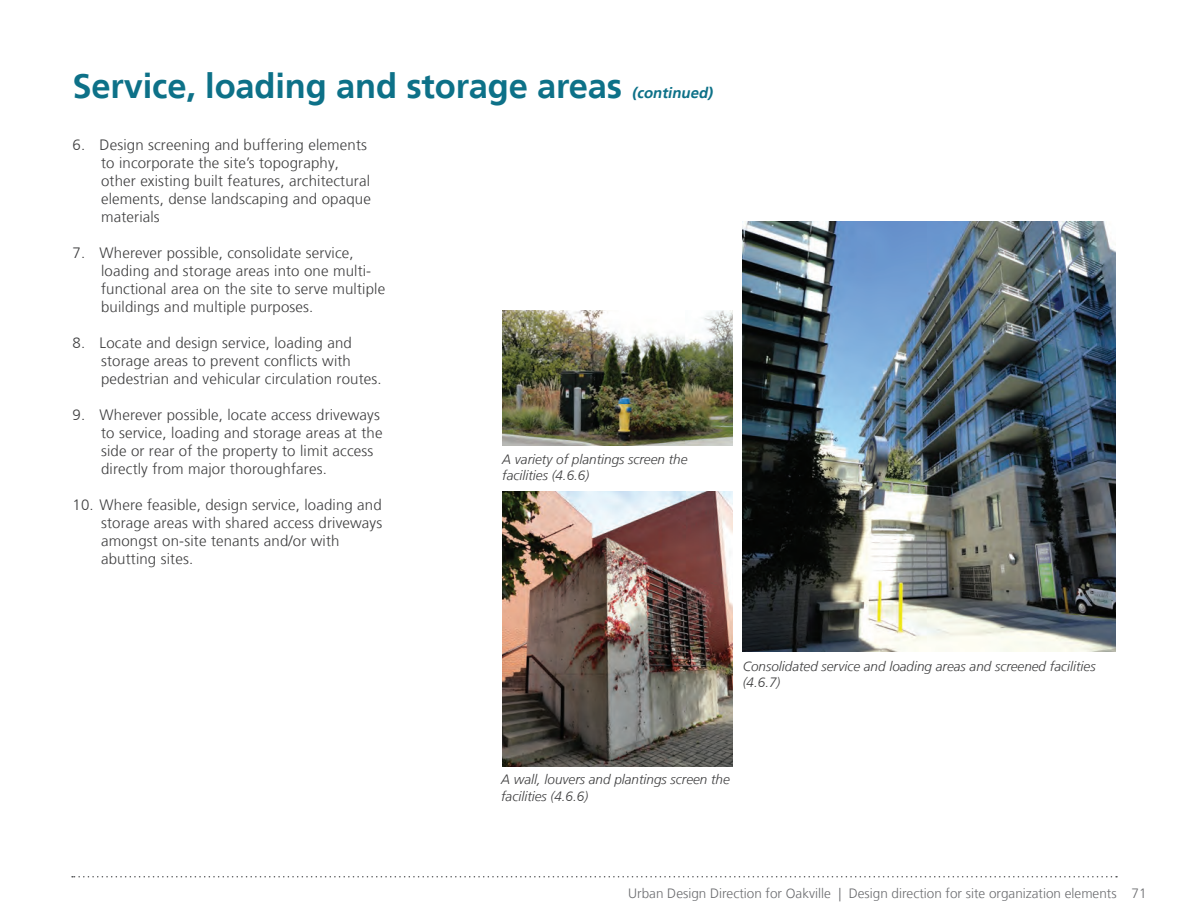
<style>
.page{position:relative;width:1188px;height:918px;background:#fff}
.page>*{position:absolute;margin:0;border:0;box-sizing:border-box;transform-origin:0 0}
.t1{font:700 34.5px "Frutiger";letter-spacing:-.005em;color:#0d7188}
.t2{font:300 15px/18px "Frutiger";letter-spacing:.01em;color:#3e3e3f}
.t3{font:italic 700 15px "Frutiger";color:#0d7188}
.t4{font:italic 300 13.5px/16.2px "Frutiger";color:#3e3e3f}
.t5{font:300 13.5px "Frutiger";color:#6c6d70}
</style>
<div class="page">
<svg style="left:72px;top:876px;width:1045px;height:2px"></svg>
<img style="left:742px;top:221px;width:374px;height:431px">
<img style="left:502px;top:311px;width:231px;height:135px">
<img style="left:502px;top:491px;width:231px;height:275px">
<h1 class="t1" style="left:73px;top:66px;width:551px">Service, loading and storage areas</h1>
<p class="t3" style="left:632px;top:84px;width:85px">(continued)</p>
<p class="t2" style="left:101px;top:136px;width:271px;text-indent:-28px">6. Design screening and buffering elements to incorporate the site’s topography, other existing built features, architectural elements, dense landscaping and opaque materials</p>
<p class="t2" style="left:101px;top:244px;width:286px;text-indent:-28px">7. Wherever possible, consolidate service, loading and storage areas into one multi&shy;functional area on the site to serve multiple buildings and multiple purposes.</p>
<p class="t2" style="left:101px;top:334px;width:282px;text-indent:-28px">8. Locate and design service, loading and storage areas to prevent conflicts with pedestrian and vehicular circulation routes.</p>
<p class="t2" style="left:101px;top:406px;width:283px;text-indent:-28px">9. Wherever possible, locate access driveways to service, loading and storage areas at the side or rear of the property to limit access directly from major thoroughfares.</p>
<p class="t2" style="left:101px;top:496px;width:283px;text-indent:-28px">10. Where feasible, design service, loading and storage areas with shared access driveways amongst on-site tenants and/or with abutting sites.</p>
<p class="t4" style="left:502px;top:451px;width:187px">A variety of plantings screen the facilities (4.6.6)</p>
<p class="t4" style="left:743px;top:658px;width:354px">Consolidated service and loading areas and screened facilities (4.6.7)</p>
<p class="t4" style="left:501px;top:772px;width:230px">A wall, louvers and plantings screen the facilities (4.6.6)</p>
<p class="t5" style="left:628px;top:885px;width:520px">Urban Design Direction for Oakville | Design direction for site organization elements 71</p>
</div>
